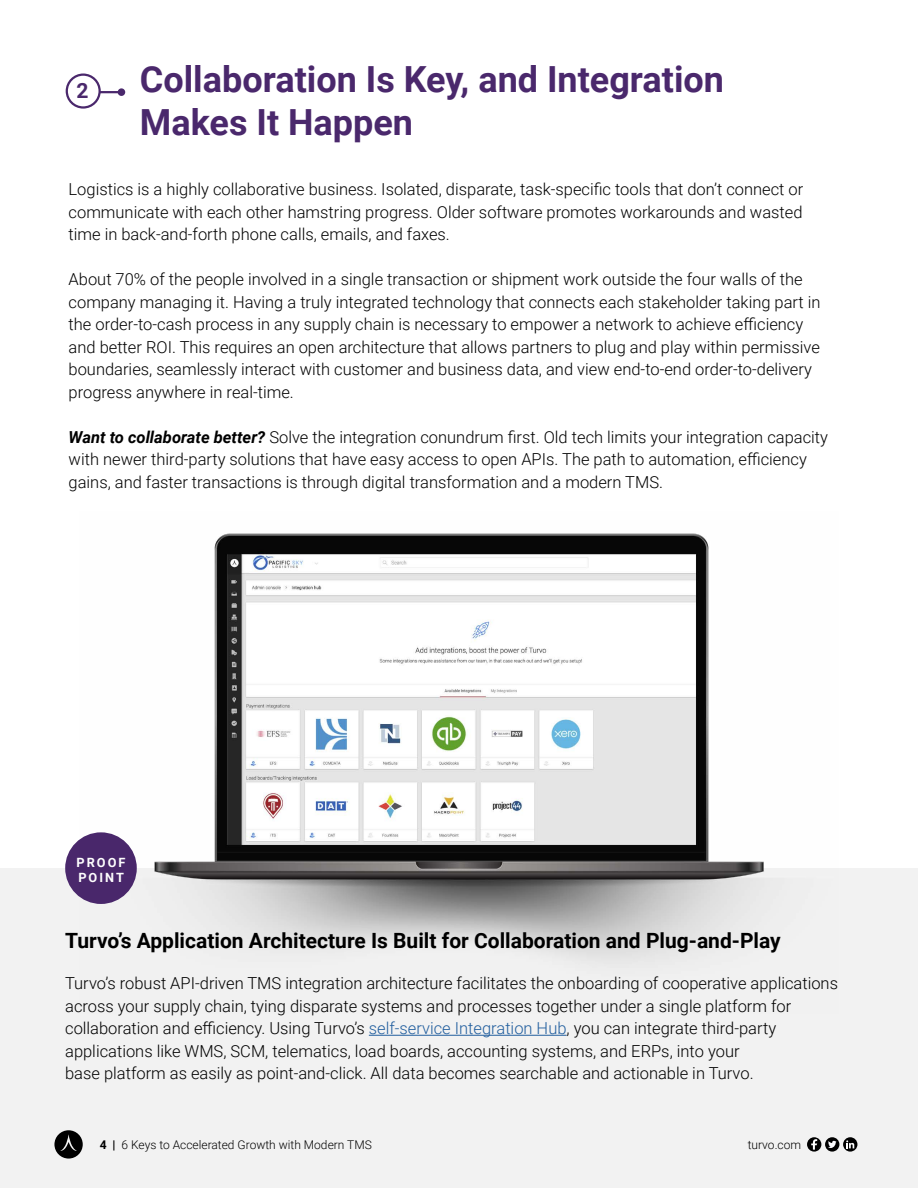
<style>
.page{position:relative;width:918px;height:1188px;background:#fff}
.page>*{position:absolute;margin:0;border:0;box-sizing:border-box;transform-origin:0 0}
.t1{font:700 36px/43.2px "Roboto";color:#4a286c}
.t2{font:700 21px "Roboto";color:#000}
.t3{font:700 21px "Roboto";color:#4a286c}
.t4{font:300 16.5px/22.5px "Roboto";color:#000}
.t5{font:700 12.75px/14.1px "Roboto";letter-spacing:.16em;color:#fff}
.t6{font:300 12px "Roboto";color:#000}
.s1{font-weight:700;font-style:italic}
.s2{color:#215e9e}
.s3{font-weight:700}
</style>
<div class="page">
<div style="left:0;top:868px;width:918px;height:320px;background:#f2f2f2"></div>
<hr style="left:369px;top:1035px;width:198px;height:1px;background:#215e9e">
<svg style="left:54px;top:1130px;width:29px;height:29px"></svg>
<div style="left:66px;top:74px;width:35px;height:35px;border:2px solid #4a286c;border-radius:50%"></div>
<hr style="left:99px;top:91px;width:23px;height:2px;background:#4a286c">
<div style="left:118px;top:88px;width:7px;height:8px;background:#4a286c;border-radius:50%"></div>
<div style="left:65px;top:832px;width:72px;height:72px;background:#4a286c;border-radius:50%"></div>
<img style="left:79px;top:533px;width:685px;height:429px">
<svg style="left:825px;top:1137px;width:14px;height:15px"></svg>
<svg style="left:828px;top:1140px;width:8px;height:10px"></svg>
<svg style="left:807px;top:1137px;width:14px;height:15px"></svg>
<svg style="left:811px;top:1139px;width:6px;height:11px"></svg>
<svg style="left:843px;top:1137px;width:14px;height:15px"></svg>
<svg style="left:846px;top:1140px;width:8px;height:8px"></svg>
<p class="t3" style="left:77px;top:76px;width:14px">2</p>
<h1 class="t1" style="left:140px;top:56px;width:586px">Collaboration Is Key, and Integration<br>Makes It Happen</h1>
<p class="t4" style="left:69px;top:177px;width:736px;text-align:justify">Logistics is a highly collaborative business. Isolated, disparate, task-specific tools that don’t connect or communicate with each other hamstring progress. Older software promotes workarounds and wasted time in back-and-forth phone calls, emails, and faxes.</p>
<p class="t4" style="left:69px;top:267px;width:753px">About 70% of the people involved in a single transaction or shipment work outside the four walls of the company managing it. Having a truly integrated technology that connects each stakeholder taking part in the order-to-cash process in any supply chain is necessary to empower a network to achieve efficiency and better ROI. This requires an open architecture that allows partners to plug and play within permissive boundaries, seamlessly interact with customer and business data, and view end-to-end order-to-delivery progress anywhere in real-time.</p>
<p class="t4" style="left:69px;top:425px;width:761px"><span class="s1">Want to collaborate better?</span> Solve the integration conundrum first. Old tech limits your integration capacity with newer third-party solutions that have easy access to open APIs. The path to automation, efficiency gains, and faster transactions is through digital transformation and a modern TMS.</p>
<p class="t5" style="left:76px;top:855px;width:51px">PROOF<br>POINT</p>
<p class="t2" style="left:65px;top:926px;width:717px">Turvo’s Application Architecture Is Built for Collaboration and Plug-and-Play</p>
<p class="t4" style="left:65px;top:971px;width:774px">Turvo’s robust API-driven TMS integration architecture facilitates the onboarding of cooperative applications across your supply chain, tying disparate systems and processes together under a single platform for collaboration and efficiency. Using Turvo’s <span class="s2">self-service Integration Hub</span>, you can integrate third-party applications like WMS, SCM, telematics, load boards, accounting systems, and ERPs, into your<br>base platform as easily as point-and-click. All data becomes searchable and actionable in Turvo.</p>
<p class="t6" style="left:100px;top:1136px;width:274px"><span class="s3">4 |</span> 6 Keys to Accelerated Growth with Modern TMS</p>
<p class="t6" style="left:748px;top:1136px;width:55px">turvo.com</p>
</div>
